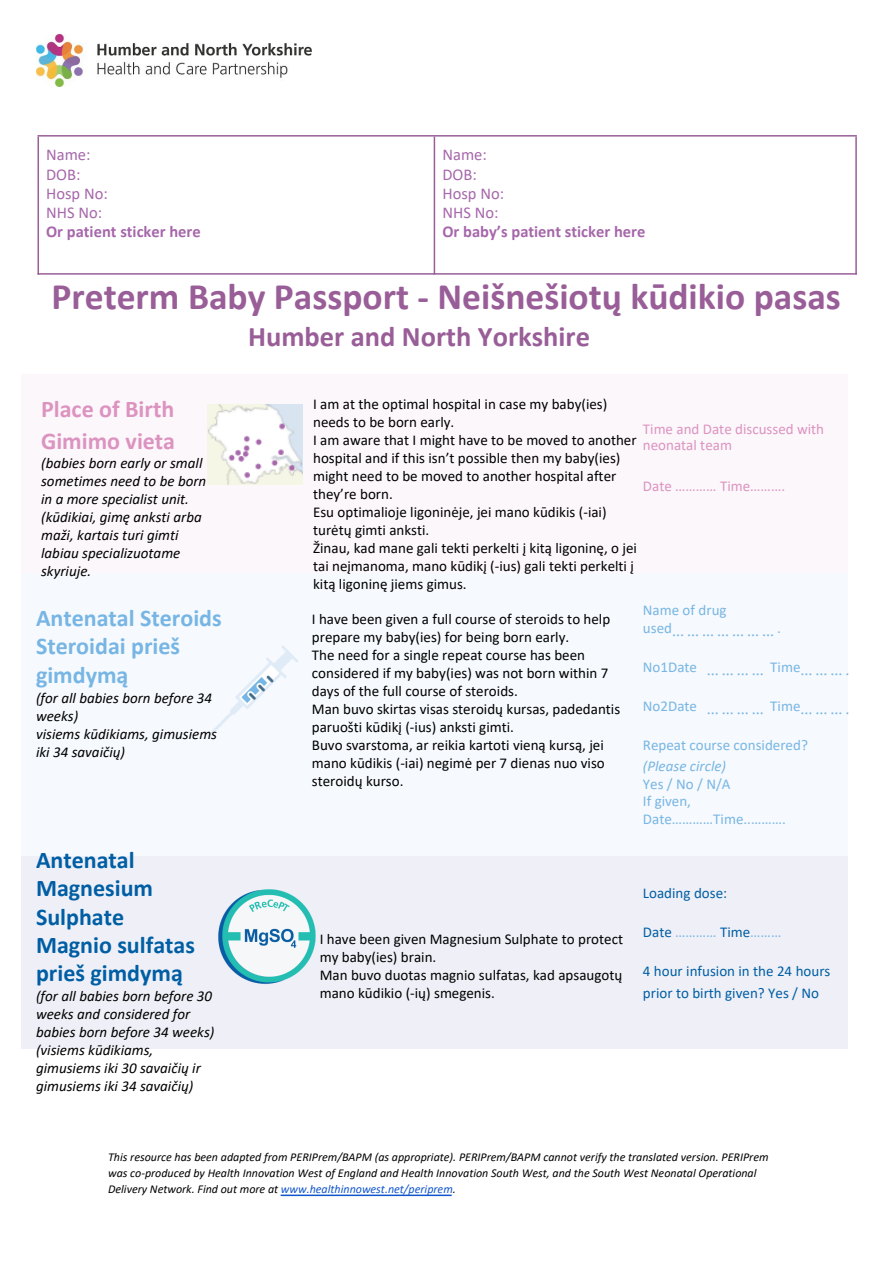
<style>
.page{position:relative;width:894px;height:1264px;background:#fff}
.page>*{position:absolute;margin:0;border:0;box-sizing:border-box;transform-origin:0 0}
.t1{font:700 37.5px "Calibri";color:#995e98}
.t2{font:700 28.5px "Calibri";color:#995e98}
.t3{font:700 24px/28.2px "Calibri";color:#005ea4}
.t4{font:700 24px/28.2px "Calibri";color:#77b6e4}
.t5{font:700 24px/32.7px "Calibri";color:#dc93c0}
.t6{font:700 16.5px/19.2px "Calibri";color:#a667ab}
.t7{font:16.5px/19.2px "Calibri";color:#a667ab}
.t8{font:15px/18px "Calibri";color:#000}
.t9{font:italic 15px/18px "Calibri";color:#000}
.t10{font:15px/21.3px "Calibri";color:#77b6e4}
.t11{font:15px/21.3px "Calibri";color:#005ea4}
.t12{font:15px/16.8px "Calibri";color:#dc93c0}
.t13{font:15px "IBM Plex Sans";color:#77b6e4}
.t14{font:italic 12px/15.8px "Calibri";color:#000}
.s1{font-weight:700}
.s2{font-weight:400}
.s3{font-style:italic}
.s4{color:#77b6e4}
.s5{color:#15c}
</style>
<div class="page">
<div style="left:21px;top:374px;width:169px;height:199px;background:#fcf7fb"></div>
<div style="left:190px;top:374px;width:141px;height:199px;background:#fcf7fb"></div>
<div style="left:331px;top:374px;width:282px;height:199px;background:#fcf7fb"></div>
<div style="left:613px;top:374px;width:234px;height:199px;background:#fcf7fb"></div>
<div style="left:21px;top:573px;width:169px;height:283px;background:#f6f9fd"></div>
<div style="left:190px;top:573px;width:141px;height:283px;background:#f6f9fd"></div>
<div style="left:331px;top:573px;width:282px;height:283px;background:#f6f9fd"></div>
<div style="left:613px;top:573px;width:234px;height:283px;background:#f6f9fd"></div>
<div style="left:21px;top:856px;width:169px;height:192px;background:#eff0f7"></div>
<div style="left:190px;top:856px;width:141px;height:192px;background:#eff0f7"></div>
<div style="left:331px;top:856px;width:282px;height:192px;background:#eff0f7"></div>
<div style="left:613px;top:856px;width:234px;height:192px;background:#eff0f7"></div>
<hr style="left:280px;top:1194px;width:171px;height:1px;background:#15c">
<hr style="left:37px;top:137px;width:2px;height:138px;background:#995e98">
<hr style="left:433px;top:137px;width:2px;height:138px;background:#995e98">
<hr style="left:855px;top:137px;width:1px;height:138px;background:#995e98">
<hr style="left:37px;top:135px;width:819px;height:2px;background:#995e98">
<hr style="left:37px;top:273px;width:819px;height:2px;background:#995e98">
<img style="left:36px;top:35px;width:276px;height:52px">
<img style="left:207px;top:404px;width:96px;height:80px">
<img style="left:210px;top:646px;width:88px;height:89px">
<img style="left:218px;top:889px;width:98px;height:95px">
<h1 class="t7" style="left:46px;top:147px;width:156px">Name:<br>DOB:<br>Hosp No:<br>NHS No:<br><span class="s1">Or patient sticker here</span></h1>
<h3 class="t6" style="left:442px;top:147px;width:204px"><span class="s2">Name:<br>DOB:<br>Hosp No:<br>NHS No:<br></span>Or baby’s patient sticker here</h3>
<h4 class="t1" style="left:52px;top:281px;width:790px">Preterm Baby Passport - Neišnešiotų kūdikio pasas</h4>
<h4 class="t2" style="left:248px;top:325px;width:343px">Humber and North Yorkshire</h4>
<h4 class="t5" style="left:41px;top:394px;width:135px">Place of Birth<br>Gimimo vieta</h4>
<h4 class="t9" style="left:41px;top:455px;width:167px">(babies born early or small sometimes need to be born in a more specialist unit. (kūdikiai, gimę anksti arba maži, kartais turi gimti labiau specializuotame skyriuje.</h4>
<p class="t4" style="left:36px;top:606px;width:187px">Antenatal Steroids<br>Steroidai prieš gimdymą</p>
<p class="t9" style="left:36px;top:690px;width:182px">(for all babies born before 34 weeks)<br>visiems kūdikiams, gimusiems iki 34 savaičių)</p>
<h4 class="t3" style="left:36px;top:848px;width:160px">Antenatal<br>Magnesium<br>Sulphate<br>Magnio sulfatas prieš gimdymą</h4>
<h4 class="t9" style="left:36px;top:988px;width:180px">(for all babies born before 30 weeks and considered for babies born before 34 weeks) (visiems kūdikiams, gimusiems iki 30 savaičių ir gimusiems iki 34 savaičių)</h4>
<p class="t8" style="left:313px;top:396px;width:325px">I am at the optimal hospital in case my baby(ies) needs to be born early.<br>I am aware that I might have to be moved to another hospital and if this isn’t possible then my baby(ies) might need to be moved to another hospital after they’re born.<br>Esu optimalioje ligoninėje, jei mano kūdikis (-iai) turėtų gimti anksti.<br>Žinau, kad mane gali tekti perkelti į kitą ligoninę, o jei tai neįmanoma, mano kūdikį (-ius) gali tekti perkelti į kitą ligoninę jiems gimus.</p>
<h4 class="t8" style="left:312px;top:611px;width:310px">I have been given a full course of steroids to help prepare my baby(ies) for being born early.<br>The need for a single repeat course has been considered if my baby(ies) was not born within 7 days of the full course of steroids.<br>Man buvo skirtas visas steroidų kursas, padedantis paruošti kūdikį (-ius) anksti gimti.<br>Buvo svarstoma, ar reikia kartoti vieną kursą, jei mano kūdikis (-iai) negimė per 7 dienas nuo viso steroidų kurso.</h4>
<h4 class="t12" style="left:642px;top:421px;width:183px">Time and Date discussed with neonatal team</h4>
<h4 class="t12" style="left:642px;top:479px;width:144px">Date ………… Time……….</h4>
<p class="t10" style="left:642px;top:600px;width:85px">Name of drug</p>
<h4 class="t10" style="left:642px;top:618px;width:31px">used</h4>
<h4 class="t10" style="left:776px;top:618px;width:5px">.</h4>
<p class="t10" style="left:642px;top:657px;width:56px">No1Date</p>
<p class="t10" style="left:770px;top:657px;width:32px">Time</p>
<h4 class="t10" style="left:642px;top:696px;width:56px">No2Date</h4>
<h4 class="t10" style="left:770px;top:696px;width:32px">Time</h4>
<p class="t10" style="left:642px;top:735px;width:166px">Repeat course considered? <span class="s3">(Please circle)</span></p>
<p class="t10" style="left:642px;top:775px;width:89px">Yes / No / N/A</p>
<p class="t10" style="left:642px;top:793px;width:144px;line-height:18px">If given,<br>Date…………Time..……….</p>
<p class="t13" style="left:671px;top:620px;width:104px">…………………</p>
<p class="t13" style="left:706px;top:659px;width:59px">…………</p>
<p class="t13" style="left:800px;top:659px;width:51px">……….</p>
<p class="t13" style="left:706px;top:698px;width:59px">…………</p>
<p class="t13" style="left:800px;top:698px;width:51px">……….</p>
<h4 class="t8" style="left:319px;top:931px;width:305px">I have been given Magnesium Sulphate to protect my baby(ies) brain.<br>Man buvo duotas magnio sulfatas, kad apsaugotų mano kūdikio (-ių) smegenis.</h4>
<h4 class="t11" style="left:642px;top:883px;width:86px">Loading dose:</h4>
<h4 class="t11" style="left:642px;top:922px;width:140px">Date <span class="s4">…………</span> Time<span class="s4">………</span></h4>
<h4 class="t11" style="left:642px;top:961px;width:189px">4 hour infusion in the 24 hours prior to birth given? Yes / No</h4>
<p class="t14" style="left:108px;top:1150px;width:661px">This resource has been adapted from PERIPrem/BAPM (as appropriate). PERIPrem/BAPM cannot verify the translated version. PERIPrem was co-produced by Health Innovation West of England and Health Innovation South West, and the South West Neonatal Operational<br>Delivery Network. Find out more at <span class="s5">www.healthinnowest.net/periprem</span>.</p>
</div>
